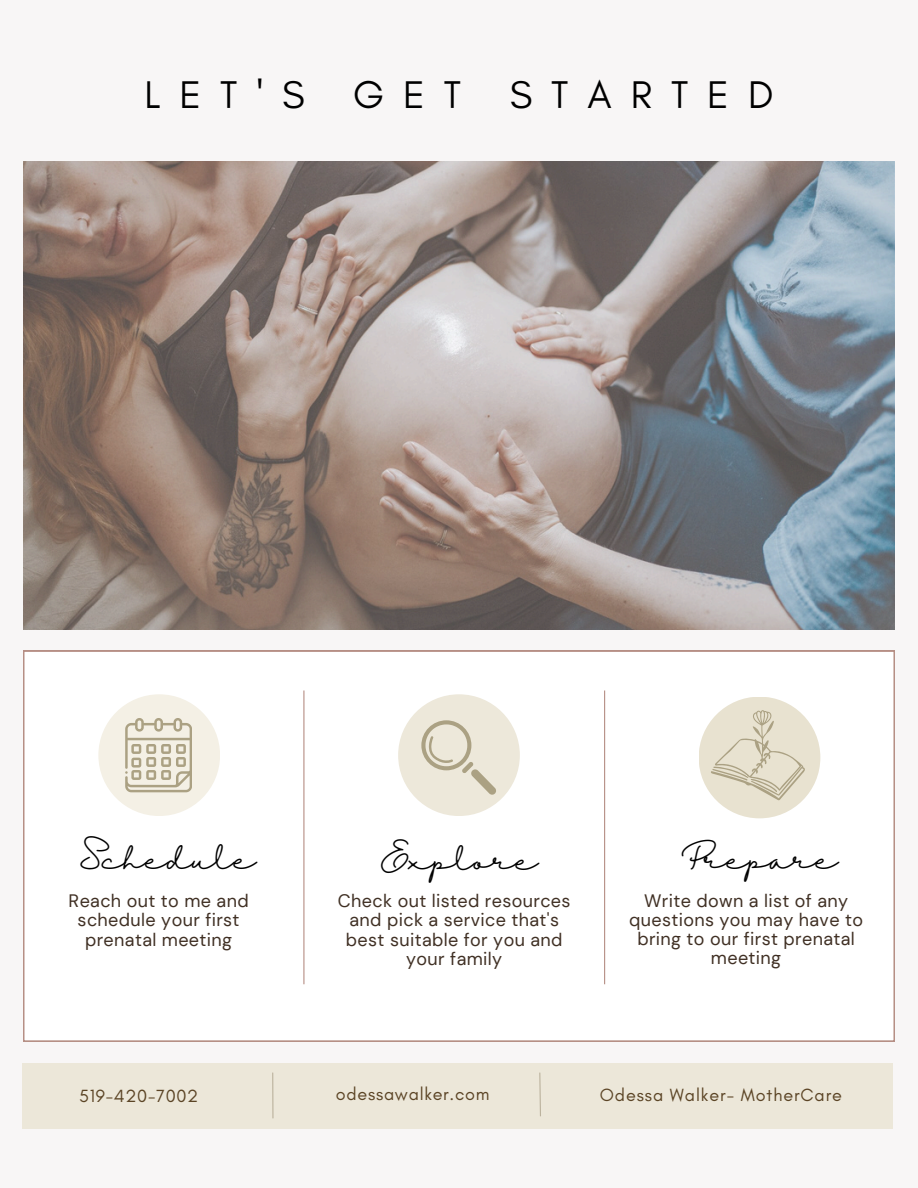
<style>
.page{position:relative;width:918px;height:1188px;background:#f8f6f6}
.page>*{position:absolute;margin:0;border:0;box-sizing:border-box;transform-origin:0 0}
.t1{font:39.3px "Glacial Indifference";letter-spacing:.48em;color:#000}
.t2{font:27.6px "Halimun";color:#000}
.t3{font:18px/19.2px "DM Sans";letter-spacing:.02em;color:#403024;text-align:center}
.t4{font:18px "Glacial Indifference";letter-spacing:.04em;color:#5b4425}
</style>
<div class="page">
<img style="left:23px;top:161px;width:871px;height:468px">
<div style="left:22px;top:1063px;width:871px;height:66px;background:#ece7d9"></div>
<svg style="left:539px;top:1072px;width:2px;height:45px"></svg>
<div style="left:23px;top:651px;width:871px;height:390px;background:#fff"></div>
<div style="left:98px;top:694px;width:122px;height:122px;background:#f4f0e5;border-radius:50%"></div>
<div style="left:699px;top:697px;width:121px;height:121px;background:#e8e2d0;border-radius:50%"></div>
<hr style="left:272px;top:1073px;width:2px;height:45px;background:#bbb29d">
<div style="left:398px;top:694px;width:122px;height:122px;background:#ede8da;border-radius:50%"></div>
<hr style="left:303px;top:691px;width:1px;height:293px;background:#b68f85">
<hr style="left:604px;top:691px;width:1px;height:293px;background:#b68f85">
<svg style="left:421px;top:720px;width:75px;height:75px"></svg>
<svg style="left:125px;top:718px;width:67px;height:74px"></svg>
<svg style="left:711px;top:710px;width:94px;height:90px"></svg>
<p class="t1" style="left:144px;top:71px;width:631px">LET'S GET STARTED</p>
<p class="t2" style="left:79px;top:844px;width:179px">Schedule</p>
<p class="t3" style="left:69px;top:892px;width:182px">Reach out to me and schedule your first prenatal meeting</p>
<p class="t3" style="left:338px;top:892px;width:234px">Check out listed resources and pick a service that's best suitable for you and your family</p>
<p class="t3" style="left:629px;top:891px;width:235px">Write down a list of any questions you may have to bring to our first prenatal meeting</p>
<p class="t2" style="left:380px;top:844px;width:160px">Explore</p>
<p class="t2" style="left:681px;top:843px;width:159px">Prepare</p>
<p class="t4" style="left:79px;top:1085px;width:121px">519-420-7002</p>
<h1 class="t4" style="left:336px;top:1083px;width:155px">odessawalker.com</h1>
<p class="t4" style="left:600px;top:1084px;width:244px">Odessa Walker- MotherCare</p>
</div>
